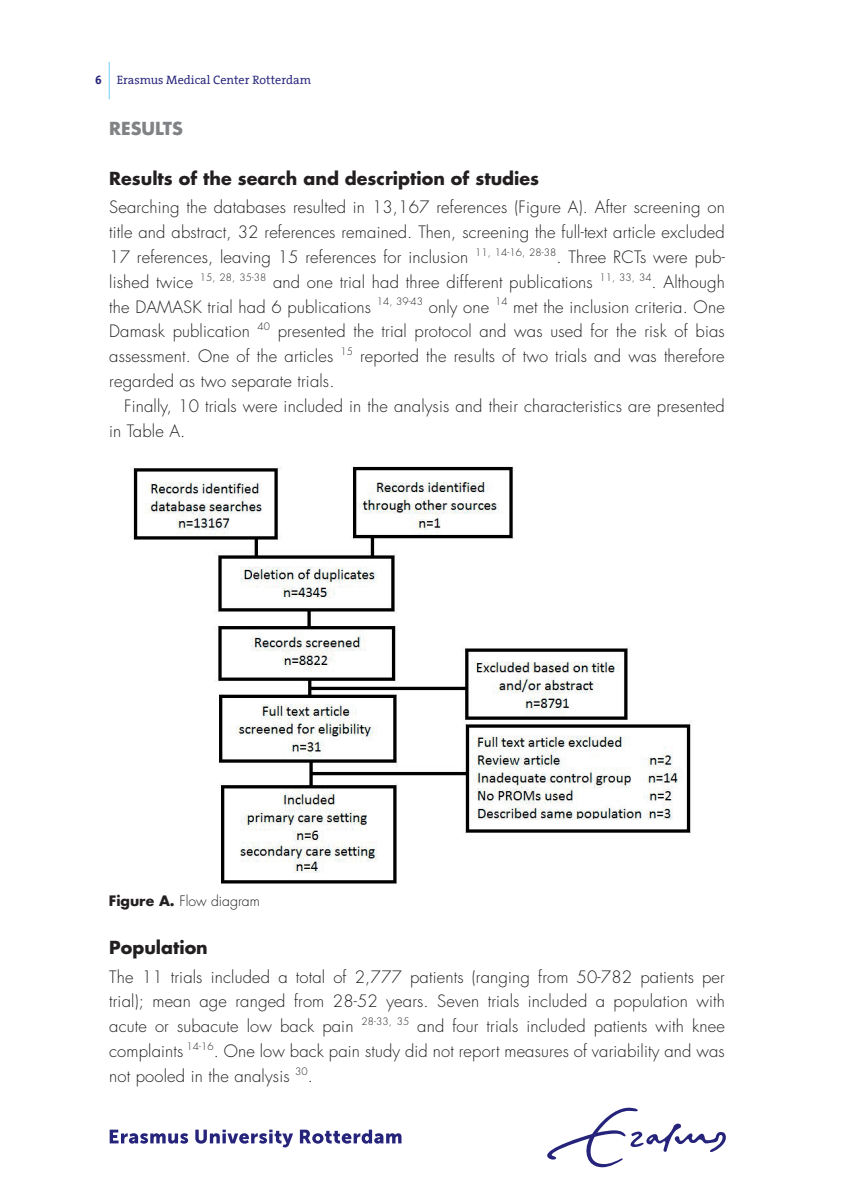
<style>
.page{position:relative;width:844px;height:1191px;background:#fff}
.page>*{position:absolute;margin:0;border:0;box-sizing:border-box;transform-origin:0 0}
.t1{font:700 17.5px "Futura LT";color:#231f20}
.t2{font:700 17.5px "Futura LT";color:#808285}
.t3{font:300 16.62px/24.8px "Futura LT";letter-spacing:.01em;color:#231f20;text-align:justify}
.t4{font:300 14px "Futura LT";color:#231f20}
.t5{font:12.25px "The Serif Office";color:#26237b}
.s1{font-weight:700}
</style>
<div class="page">
<img style="left:130px;top:467px;width:561px;height:417px">
<svg style="left:110px;top:1129px;width:78px;height:14px"></svg>
<svg style="left:195px;top:1129px;width:98px;height:18px"></svg>
<svg style="left:300px;top:1129px;width:101px;height:14px"></svg>
<svg style="left:547px;top:1107px;width:178px;height:60px"></svg>
<hr style="left:109px;top:62px;width:1px;height:37px;background:#6fcef4">
<p class="t5" style="left:95px;top:73px;width:217px"><span class="s1">6</span> Erasmus Medical Center Rotterdam</p>
<p class="t2" style="left:109px;top:117px;width:75px">Results</p>
<p class="t1" style="left:109px;top:167px;width:431px">Results of the search and description of studies</p>
<p class="t3" style="left:109px;top:195px;width:617px">Searching the databases resulted in 13,167 references (Figure A). After screening on title and abstract, 32 references remained. Then, screening the full-text article excluded 17 references, leaving 15 references for inclusion <sup>11,</sup> <sup>14-16,</sup> <sup>28-38</sup>. Three RCTs were pub&shy;lished twice <sup>15,</sup> <sup>28,</sup> <sup>35-38</sup> and one trial had three different publications <sup>11,</sup> <sup>33,</sup> <sup>34</sup>. Although the DAMASK trial had 6 publications <sup>14,</sup> <sup>39-43</sup> only one <sup>14</sup> met the inclusion criteria. One Damask publication <sup>40</sup> presented the trial protocol and was used for the risk of bias assessment. One of the articles <sup>15</sup> reported the results of two trials and was therefore regarded as two separate trials.</p>
<p class="t3" style="left:109px;top:394px;width:617px;text-indent:15px">Finally, 10 trials were included in the analysis and their characteristics are presented in Table A.</p>
<p class="t4" style="left:109px;top:892px;width:153px"><span class="s1">Figure A.</span> Flow diagram</p>
<p class="t1" style="left:109px;top:936px;width:100px">Population</p>
<p class="t3" style="left:109px;top:964px;width:617px">The 11 trials included a total of 2,777 patients (ranging from 50-782 patients per trial); mean age ranged from 28-52 years. Seven trials included a population with acute or subacute low back pain <sup>28-33,</sup> <sup>35</sup> and four trials included patients with knee complaints <sup>14-16</sup>. One low back pain study did not report measures of variability and was not pooled in the analysis <sup>30</sup>.</p>
</div>
